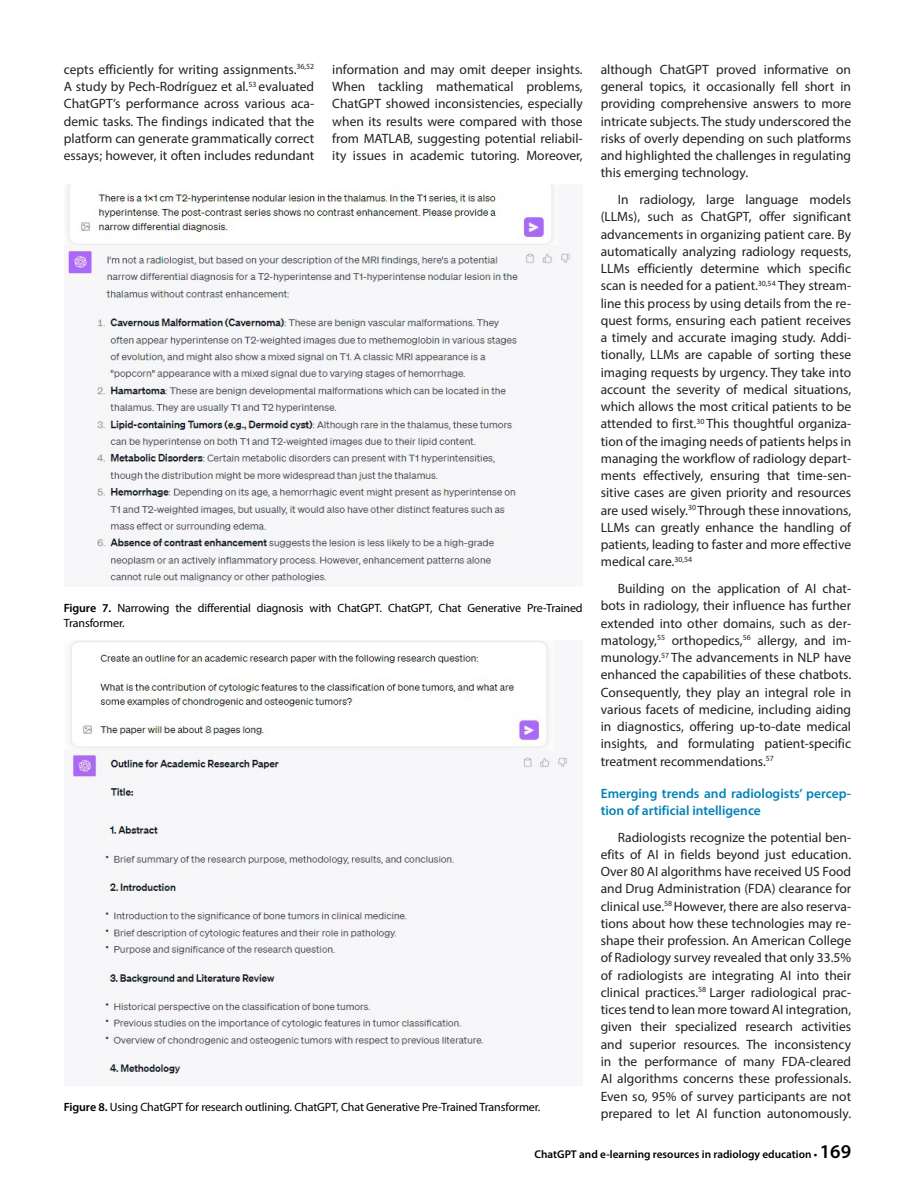
<style>
.page{position:relative;width:915px;height:1191px;background:#fff}
.page>*{position:absolute;margin:0;border:0;box-sizing:border-box;transform-origin:0 0}
.YAZI{font:13.5px/17.2px "Myriad Pro";color:#231f20;text-align:justify}
.ARA_BASLIK{font:600 13.5px/17.2px "Myriad Pro";color:#0082b5}
.RESİM-ALTI{font:12px/15px "Myriad Pro";letter-spacing:-.01em;color:#000}
.t1{font:600 11.25px "Myriad Pro";color:#000}
.s1{font-weight:600}
.s2{font-size:19.5px}
</style>
<div class="page">
<img style="left:64px;top:184px;width:508px;height:400px">
<img style="left:64px;top:640px;width:507px;height:441px">
<p class="YAZI" style="left:64px;top:61px;width:252px">cepts efficiently for writing assignments.<sup>36,52<br></sup>A study by Pech-Rodríguez et al.<sup>53</sup> evaluated ChatGPT’s performance across various aca&shy;demic tasks. The findings indicated that the platform can generate grammatically correct essays; however, it often includes redundant</p>
<p class="YAZI" style="left:332px;top:61px;width:252px">information and may omit deeper insights.<br>When tackling mathematical problems, ChatGPT showed inconsistencies, especially when its results were compared with those from MATLAB, suggesting potential reliabil&shy;ity issues in academic tutoring. Moreover,</p>
<p class="YAZI" style="left:600px;top:61px;width:252px">although ChatGPT proved informative on general topics, it occasionally fell short in providing comprehensive answers to more intricate subjects. The study underscored the risks of overly depending on such platforms and highlighted the challenges in regulating this emerging technology.</p>
<p class="YAZI" style="left:600px;top:191px;width:252px;text-indent:17px">In radiology, large language models (LLMs), such as ChatGPT, offer significant advancements in organizing patient care. By automatically analyzing radiology requests, LLMs efficiently determine which specific scan is needed for a patient.<sup>30,54</sup> They stream&shy;line this process by using details from the re&shy;quest forms, ensuring each patient receives a timely and accurate imaging study. Addi&shy;tionally, LLMs are capable of sorting these imaging requests by urgency. They take into account the severity of medical situations, which allows the most critical patients to be attended to first.<sup>30</sup> This thoughtful organiza&shy;tion of the imaging needs of patients helps in managing the workflow of radiology depart&shy;ments effectively, ensuring that time-sen&shy;sitive cases are given priority and resources are used wisely.<sup>30</sup> Through these innovations, LLMs can greatly enhance the handling of patients, leading to faster and more effective medical care.<sup>30,54</sup></p>
<p class="YAZI" style="left:600px;top:580px;width:252px;text-indent:17px">Building on the application of AI chat&shy;bots in radiology, their influence has further extended into other domains, such as der&shy;matology,<sup>55</sup> orthopedics,<sup>56</sup> allergy, and im&shy;munology.<sup>57</sup> The advancements in NLP have enhanced the capabilities of these chatbots.<br>Consequently, they play an integral role in various facets of medicine, including aiding in diagnostics, offering up-to-date medical insights, and formulating patient-specific treatment recommendations.<sup>57</sup></p>
<p class="ARA_BASLIK" style="left:600px;top:784px;width:252px">Emerging trends and radiologists’ percep&shy;tion of artificial intelligence</p>
<p class="YAZI" style="left:600px;top:828px;width:252px;text-indent:17px">Radiologists recognize the potential ben&shy;efits of AI in fields beyond just education.<br>Over 80 AI algorithms have received US Food and Drug Administration (FDA) clearance for clinical use.<sup>58</sup> However, there are also reserva&shy;tions about how these technologies may re&shy;shape their profession. An American College of Radiology survey revealed that only 33.5% of radiologists are integrating AI into their clinical practices.<sup>58</sup> Larger radiological prac&shy;tices tend to lean more toward AI integration, given their specialized research activities and superior resources. The inconsistency in the performance of many FDA-cleared AI algorithms concerns these professionals.<br>Even so, 95% of survey participants are not prepared to let AI function autonomously.</p>
<p class="RESİM-ALTI" style="left:64px;top:600px;width:520px"><span class="s1">Figure 7.</span> Narrowing the differential diagnosis with ChatGPT. ChatGPT, Chat Generative Pre-Trained<br>Transformer.</p>
<p class="RESİM-ALTI" style="left:64px;top:1099px;width:478px"><span class="s1">Figure 8.</span> Using ChatGPT for research outlining. ChatGPT, Chat Generative Pre-Trained Transformer.</p>
<p class="t1" style="left:534px;top:1146px;width:318px">ChatGPT and e-learning resources in radiology education • <span class="s2">169</span></p>
</div>
